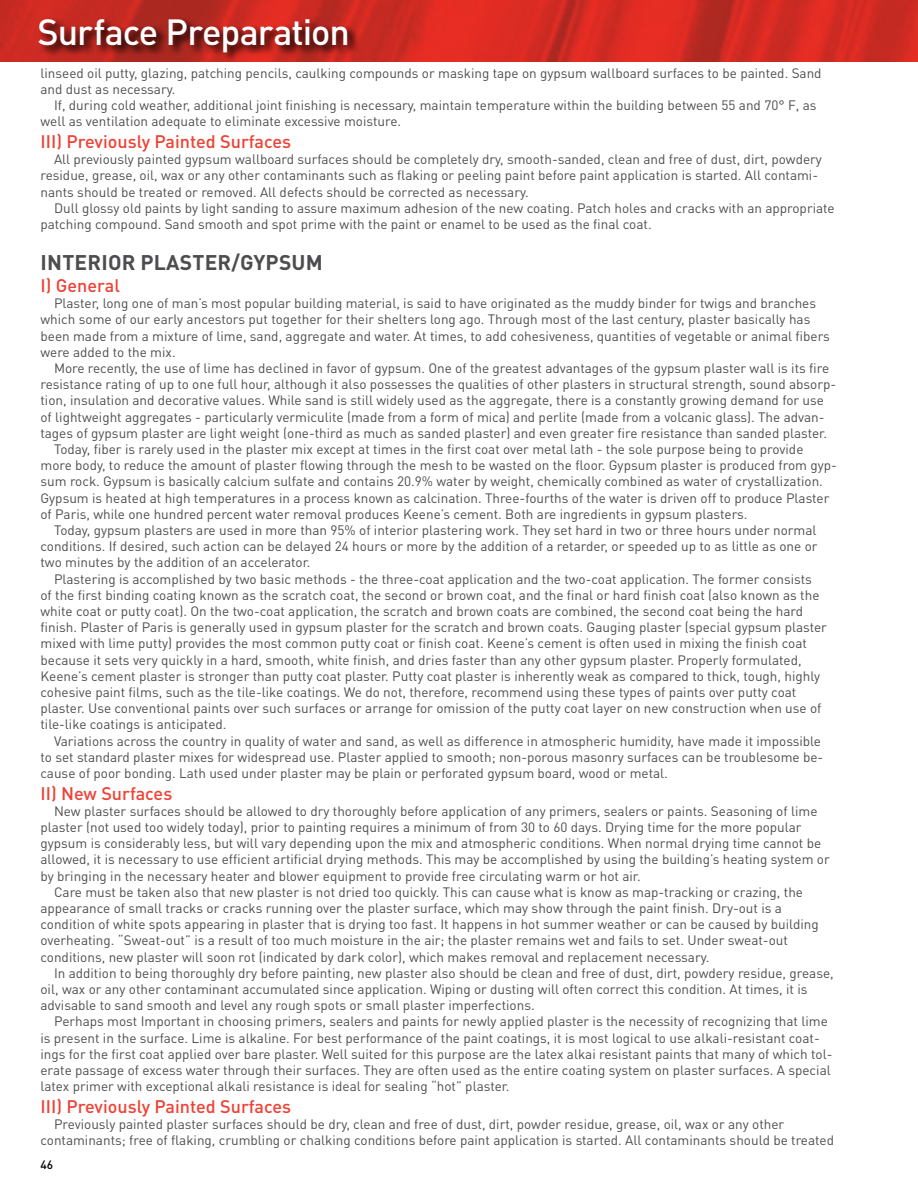
<style>
.page{position:relative;width:918px;height:1188px;background:#fff}
.page>*{position:absolute;margin:0;border:0;box-sizing:border-box;transform-origin:0 0}
.t1{font:500 36px "DIN Pro";letter-spacing:-.03em;color:#fff}
.t2{font:700 21px "DIN Pro";letter-spacing:.01em;color:#4d4d4f}
.t3{font:500 18px "DIN Pro";color:#ef4135}
.t4{font:13.5px/16.2px "DIN Pro";color:#4d4d4f}
.t5{font:500 12px "DIN Pro";color:#000}
</style>
<div class="page">
<img style="left:0;top:0;width:918px;height:61px">
<svg style="left:37px;top:17px;width:322px;height:45px;background:#9f211b"></svg>
<h1 class="t1" style="left:38px;top:7px;width:314px">Surface Preparation</h1>
<p class="t4" style="left:40px;top:64px;width:783px">linseed oil putty, glazing, patching pencils, caulking compounds or masking tape on gypsum wallboard surfaces to be painted. Sand and dust as necessary.</p>
<p class="t4" style="left:40px;top:97px;width:778px;text-indent:14px">If, during cold weather, additional joint finishing is necessary, maintain temperature within the building between 55 and 70° F, as well as ventilation adequate to eliminate excessive moisture.</p>
<h3 class="t3" style="left:40px;top:129px;width:252px">III) Previously Painted Surfaces</h3>
<p class="t4" style="left:40px;top:151px;width:783px;text-indent:14px">All previously painted gypsum wallboard surfaces should be completely dry, smooth-sanded, clean and free of dust, dirt, powdery residue, grease, oil, wax or any other contaminants such as flaking or peeling paint before paint application is started. All contami&shy;nants should be treated or removed. All defects should be corrected as necessary.</p>
<p class="t4" style="left:40px;top:199px;width:796px;text-indent:14px">Dull glossy old paints by light sanding to assure maximum adhesion of the new coating. Patch holes and cracks with an appropriate patching compound. Sand smooth and spot prime with the paint or enamel to be used as the final coat.</p>
<h2 class="t2" style="left:41px;top:249px;width:20px">INTERIOR</h2>
<h2 class="t2" style="left:141px;top:249px;width:53px">PLASTER</h2>
<h2 class="t2" style="left:231px;top:249px;width:89px">/GYPS UM</h2>
<h3 class="t3" style="left:40px;top:273px;width:81px">I) General</h3>
<p class="t4" style="left:40px;top:295px;width:791px;text-indent:14px">Plaster, long one of man’s most popular building material, is said to have originated as the muddy binder for twigs and branches which some of our early ancestors put together for their shelters long ago. Through most of the last century, plaster basically has been made from a mixture of lime, sand, aggregate and water. At times, to add cohesiveness, quantities of vegetable or animal fibers were added to the mix.</p>
<p class="t4" style="left:54px;top:359px;width:777px">More recently, the use of lime has declined in favor of gypsum. One of the greatest advantages of the gypsum plaster wall is its fire</p>
<p class="t4" style="left:40px;top:376px;width:797px">resistance rating of up to one full hour, although it also possesses the qualities of other plasters in structural strength, sound absorp-</p>
<p class="t4" style="left:40px;top:392px;width:785px">tion, insulation and decorative values. While sand is still widely used as the aggregate, there is a constantly growing demand for use</p>
<p class="t4" style="left:40px;top:408px;width:786px">of lightweight aggregates - particularly vermiculite (made from a form of mica) and perlite (made from a volcanic glass). The advan-</p>
<p class="t4" style="left:40px;top:424px;width:788px">tages of gypsum plaster are light weight (one-third as much as sanded plaster) and even greater fire resistance than sanded plaster.</p>
<p class="t4" style="left:54px;top:440px;width:751px">Today, fiber is rarely used in the plaster mix except at times in the first coat over metal lath - the sole purpose being to provide</p>
<p class="t4" style="left:40px;top:457px;width:798px">more body, to reduce the amount of plaster flowing through the mesh to be wasted on the floor. Gypsum plaster is produced from gyp-</p>
<p class="t4" style="left:40px;top:473px;width:784px">sum rock. Gypsum is basically calcium sulfate and contains 20.9% water by weight, chemically combined as water of crystallization.</p>
<p class="t4" style="left:40px;top:489px;width:790px">Gypsum is heated at high temperatures in a process known as calcination. Three-fourths of the water is driven off to produce Plaster</p>
<p class="t4" style="left:40px;top:505px;width:709px">of Paris, while one hundred percent water removal produces Keene’s cement. Both are ingredients in gypsum plasters.</p>
<p class="t4" style="left:54px;top:521px;width:764px">Today, gypsum plasters are used in more than 95% of interior plastering work. They set hard in two or three hours under normal</p>
<p class="t4" style="left:40px;top:538px;width:779px">conditions. If desired, such action can be delayed 24 hours or more by the addition of a retarder, or speeded up to as little as one or</p>
<p class="t4" style="left:40px;top:554px;width:271px">two minutes by the addition of an accelerator.</p>
<p class="t4" style="left:54px;top:570px;width:759px">Plastering is accomplished by two basic methods - the three-coat application and the two-coat application. The former consists</p>
<p class="t4" style="left:40px;top:586px;width:781px">of the first binding coating known as the scratch coat, the second or brown coat, and the final or hard finish coat (also known as the</p>
<p class="t4" style="left:40px;top:602px;width:764px">white coat or putty coat). On the two-coat application, the scratch and brown coats are combined, the second coat being the hard</p>
<p class="t4" style="left:40px;top:619px;width:788px">finish. Plaster of Paris is generally used in gypsum plaster for the scratch and brown coats. Gauging plaster (special gypsum plaster</p>
<p class="t4" style="left:40px;top:635px;width:768px">mixed with lime putty) provides the most common putty coat or finish coat. Keene’s cement is often used in mixing the finish coat</p>
<p class="t4" style="left:40px;top:651px;width:763px">because it sets very quickly in a hard, smooth, white finish, and dries faster than any other gypsum plaster. Properly formulated,</p>
<p class="t4" style="left:40px;top:667px;width:781px">Keene’s cement plaster is stronger than putty coat plaster. Putty coat plaster is inherently weak as compared to thick, tough, highly</p>
<p class="t4" style="left:40px;top:683px;width:757px">cohesive paint films, such as the tile-like coatings. We do not, therefore, recommend using these types of paints over putty coat</p>
<p class="t4" style="left:40px;top:700px;width:783px">plaster. Use conventional paints over such surfaces or arrange for omission of the putty coat layer on new construction when use of</p>
<p class="t4" style="left:40px;top:716px;width:188px">tile-like coatings is anticipated.</p>
<p class="t4" style="left:54px;top:732px;width:769px">Variations across the country in quality of water and sand, as well as difference in atmospheric humidity, have made it impossible</p>
<p class="t4" style="left:40px;top:748px;width:784px">to set standard plaster mixes for widespread use. Plaster applied to smooth; non-porous masonry surfaces can be troublesome be-</p>
<p class="t4" style="left:40px;top:764px;width:629px">cause of poor bonding. Lath used under plaster may be plain or perforated gypsum board, wood or metal.</p>
<h3 class="t3" style="left:40px;top:781px;width:133px">II) New Surfaces</h3>
<p class="t4" style="left:54px;top:802px;width:765px">New plaster surfaces should be allowed to dry thoroughly before application of any primers, sealers or paints. Seasoning of lime</p>
<p class="t4" style="left:40px;top:818px;width:763px">plaster (not used too widely today), prior to painting requires a minimum of from 30 to 60 days. Drying time for the more popular</p>
<p class="t4" style="left:40px;top:835px;width:782px">gypsum is considerably less, but will vary depending upon the mix and atmospheric conditions. When normal drying time cannot be</p>
<p class="t4" style="left:40px;top:851px;width:791px">allowed, it is necessary to use efficient artificial drying methods. This may be accomplished by using the building’s heating system or</p>
<p class="t4" style="left:40px;top:867px;width:602px">by bringing in the necessary heater and blower equipment to provide free circulating warm or hot air.</p>
<p class="t4" style="left:54px;top:883px;width:751px">Care must be taken also that new plaster is not dried too quickly. This can cause what is know as map-tracking or crazing, the</p>
<p class="t4" style="left:40px;top:899px;width:743px">appearance of small tracks or cracks running over the plaster surface, which may show through the paint finish. Dry-out is a</p>
<p class="t4" style="left:40px;top:916px;width:780px">condition of white spots appearing in plaster that is drying too fast. It happens in hot summer weather or can be caused by building</p>
<p class="t4" style="left:40px;top:932px;width:749px">overheating. “Sweat-out” is a result of too much moisture in the air; the plaster remains wet and fails to set. Under sweat-out</p>
<p class="t4" style="left:40px;top:948px;width:670px">conditions, new plaster will soon rot (indicated by dark color), which makes removal and replacement necessary.</p>
<p class="t4" style="left:54px;top:964px;width:781px">In addition to being thoroughly dry before painting, new plaster also should be clean and free of dust, dirt, powdery residue, grease,</p>
<p class="t4" style="left:40px;top:980px;width:769px">oil, wax or any other contaminant accumulated since application. Wiping or dusting will often correct this condition. At times, it is</p>
<p class="t4" style="left:40px;top:997px;width:496px">advisable to sand smooth and level any rough spots or small plaster imperfections.</p>
<p class="t4" style="left:54px;top:1013px;width:775px">Perhaps most Important in choosing primers, sealers and paints for newly applied plaster is the necessity of recognizing that lime</p>
<p class="t4" style="left:40px;top:1029px;width:781px">is present in the surface. Lime is alkaline. For best performance of the paint coatings, it is most logical to use alkali-resistant coat-</p>
<p class="t4" style="left:40px;top:1045px;width:794px">ings for the first coat applied over bare plaster. Well suited for this purpose are the latex alkai resistant paints that many of which tol-</p>
<p class="t4" style="left:40px;top:1061px;width:792px">erate passage of excess water through their surfaces. They are often used as the entire coating system on plaster surfaces. A special</p>
<p class="t4" style="left:40px;top:1078px;width:471px">latex primer with exceptional alkali resistance is ideal for sealing “hot” plaster.</p>
<h3 class="t3" style="left:40px;top:1094px;width:252px">III) Previously Painted Surfaces</h3>
<p class="t4" style="left:40px;top:1115px;width:795px;text-indent:14px">Previously painted plaster surfaces should be dry, clean and free of dust, dirt, powder residue, grease, oil, wax or any other contaminants; free of flaking, crumbling or chalking conditions before paint application is started. All contaminants should be treated</p>
<p class="t5" style="left:40px;top:1156px;width:14px">46</p>
</div>
